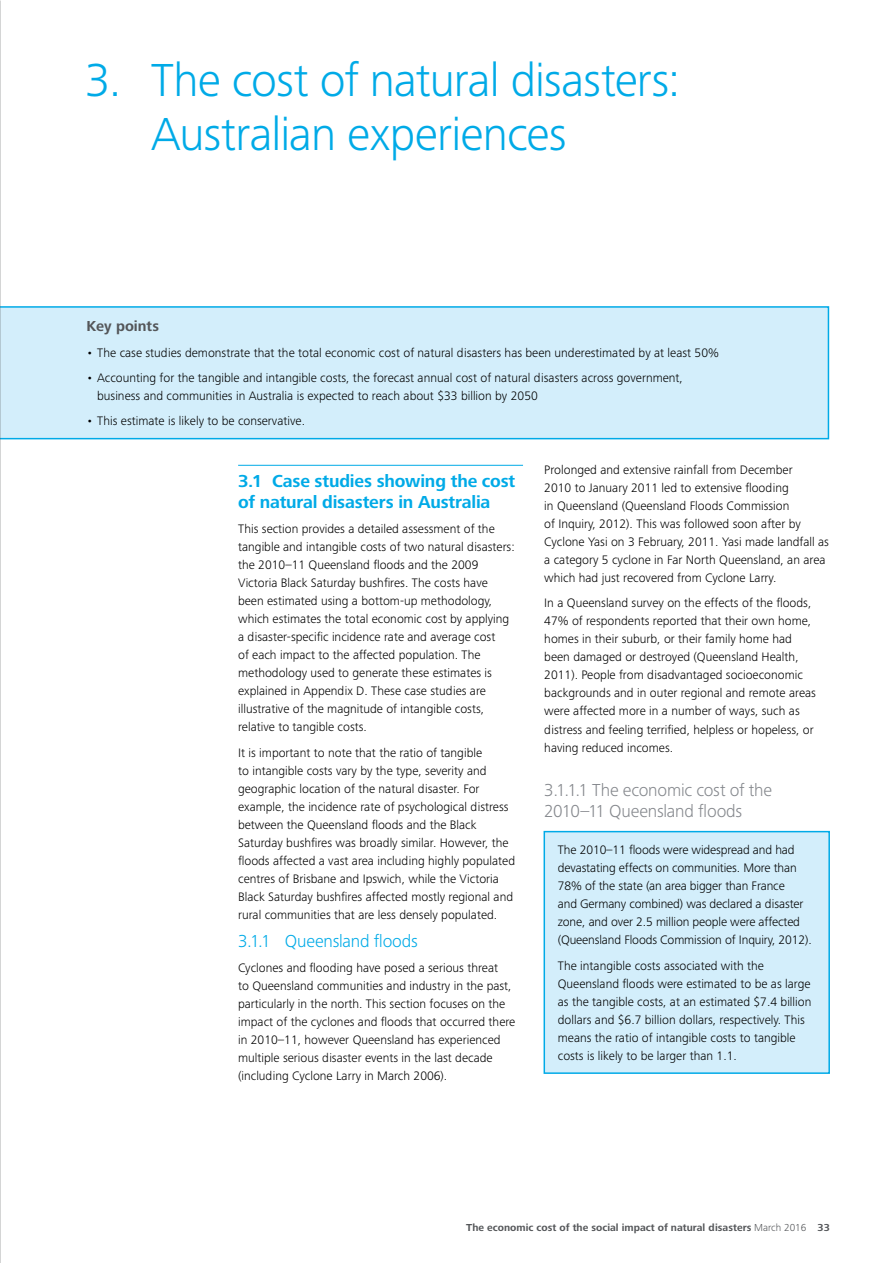
<style>
.page{position:relative;width:893px;height:1263px;background:#fff}
.page>*{position:absolute;margin:0;border:0;box-sizing:border-box;transform-origin:0 0}
.t1{font:300 48px/54px "Frutiger Next Pro";letter-spacing:-.02em;color:#00aae7}
.t2{font:700 18px/21px "Frutiger Next Pro";letter-spacing:-.01em;color:#00aae7}
.t3{font:300 18px/21px "Frutiger Next Pro";letter-spacing:-.01em;color:#85888d}
.t4{font:300 18px "Frutiger Next Pro";letter-spacing:-.01em;color:#00aae7}
.t5{font:700 15px "Frutiger Next Pro";color:#545659}
.t6{font:300 12.75px/18px "Frutiger Next Pro";color:#000}
.t7{font:700 10.5px "Frutiger Next Pro";color:#545659}
.s1{font-weight:300}
</style>
<div class="page">
<div style="left:0;top:306px;width:829px;height:133px;background:#d3eefb"></div>
<hr style="left:238px;top:465px;width:285px;height:1px;background:#00aae7">
<div style="left:544px;top:832px;width:285px;height:241px;background:#d3eefb"></div>
<div style="left:544px;top:831px;width:286px;height:243px;border:2px solid #00aae7"></div>
<h1 class="t1" style="left:151px;top:53px;width:531px;text-indent:-66px">3. The cost of natural disasters:<br>Australian experiences</h1>
<p class="t5" style="left:87px;top:318px;width:74px">Key points</p>
<p class="t6" style="left:87px;top:343px;width:634px">• The case studies demonstrate that the total economic cost of natural disasters has been underestimated by at least 50%</p>
<p class="t6" style="left:97px;top:369px;width:587px;text-indent:-11px">• Accounting for the tangible and intangible costs, the forecast annual cost of natural disasters across government, business and communities in Australia is expected to reach about $33 billion by 2050</p>
<p class="t6" style="left:87px;top:412px;width:220px">• This estimate is likely to be conservative.</p>
<h2 class="t2" style="left:238px;top:470px;width:279px">3.1 Case studies showing the cost of natural disasters in Australia</h2>
<p class="t6" style="left:238px;top:520px;width:278px">This section provides a detailed assessment of the tangible and intangible costs of two natural disasters: the 2010–11 Queensland floods and the 2009<br>Victoria Black Saturday bushfires. The costs have been estimated using a bottom-up methodology, which estimates the total economic cost by applying a disaster-specific incidence rate and average cost<br>of each impact to the affected population. The methodology used to generate these estimates is explained in Appendix D. These case studies are illustrative of the magnitude of intangible costs, relative to tangible costs.</p>
<p class="t6" style="left:238px;top:743px;width:278px">It is important to note that the ratio of tangible<br>to intangible costs vary by the type, severity and geographic location of the natural disaster. For example, the incidence rate of psychological distress between the Queensland floods and the Black Saturday bushfires was broadly similar. However, the floods affected a vast area including highly populated centres of Brisbane and Ipswich, while the Victoria Black Saturday bushfires affected mostly regional and rural communities that are less densely populated.</p>
<h2 class="t4" style="left:238px;top:930px;width:181px">3.1.1 Queensland floods</h2>
<p class="t6" style="left:238px;top:959px;width:279px">Cyclones and flooding have posed a serious threat<br>to Queensland communities and industry in the past, particularly in the north. This section focuses on the impact of the cyclones and floods that occurred there in 2010–11, however Queensland has experienced multiple serious disaster events in the last decade (including Cyclone Larry in March 2006).</p>
<p class="t6" style="left:544px;top:461px;width:286px">Prolonged and extensive rainfall from December<br>2010 to January 2011 led to extensive flooding<br>in Queensland (Queensland Floods Commission<br>of Inquiry, 2012). This was followed soon after by Cyclone Yasi on 3 February, 2011. Yasi made landfall as a category 5 cyclone in Far North Queensland, an area which had just recovered from Cyclone Larry.</p>
<p class="t6" style="left:544px;top:594px;width:273px">In a Queensland survey on the effects of the floods, 47% of respondents reported that their own home, homes in their suburb, or their family home had been damaged or destroyed (Queensland Health, 2011). People from disadvantaged socioeconomic backgrounds and in outer regional and remote areas were affected more in a number of ways, such as distress and feeling terrified, helpless or hopeless, or having reduced incomes.</p>
<h2 class="t3" style="left:544px;top:780px;width:229px">3.1.1.1 The economic cost of the<br>2010–11 Queensland floods</h2>
<p class="t6" style="left:558px;top:841px;width:255px">The 2010–11 floods were widespread and had devastating effects on communities. More than 78% of the state (an area bigger than France<br>and Germany combined) was declared a disaster zone, and over 2.5 million people were affected (Queensland Floods Commission of Inquiry, 2012).</p>
<p class="t6" style="left:558px;top:956px;width:255px">The intangible costs associated with the Queensland floods were estimated to be as large as the tangible costs, at an estimated $7.4 billion dollars and $6.7 billion dollars, respectively. This means the ratio of intangible costs to tangible costs is likely to be larger than 1.1.</p>
<p class="t7" style="left:466px;top:1221px;width:365px">The economic cost of the social impact of natural disasters <span class="s1">March 2016</span> 33</p>
</div>
